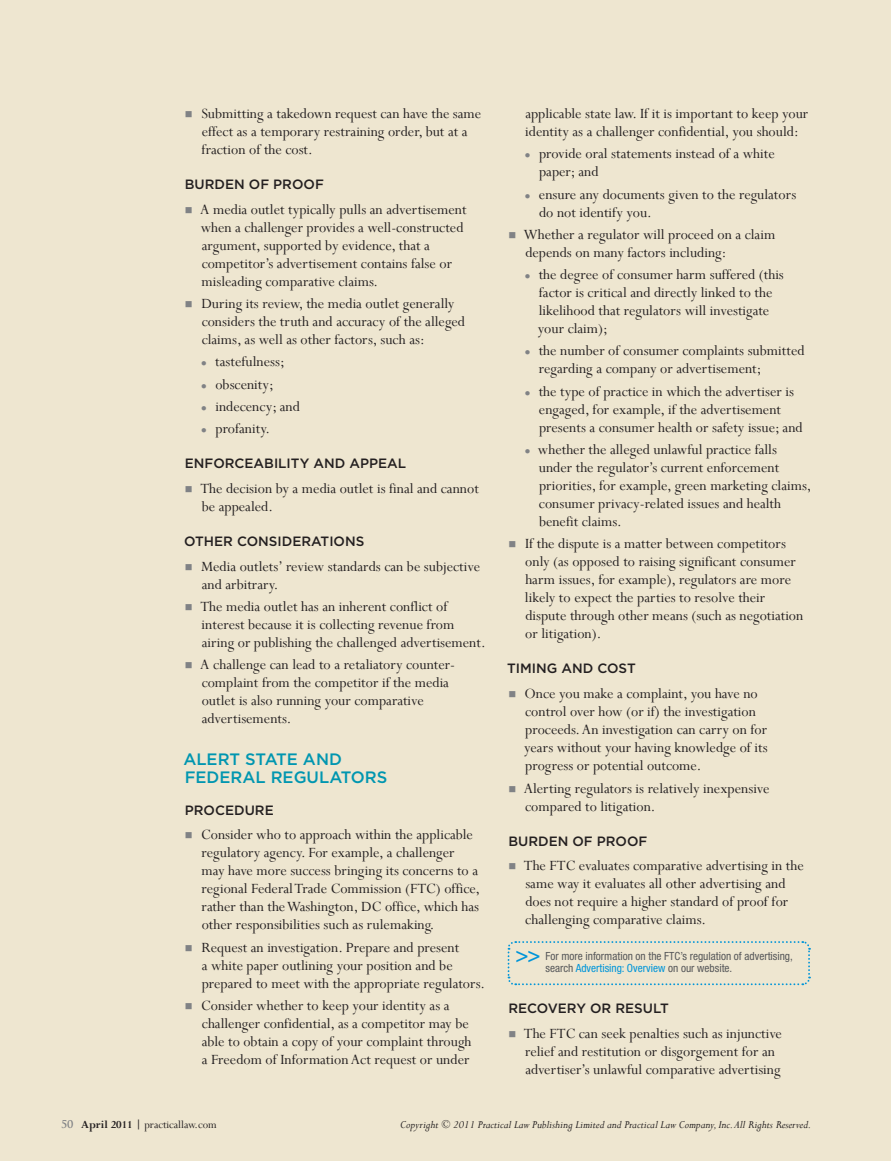
<style>
.page{position:relative;width:891px;height:1161px;background:#eee6d0}
.page>*{position:absolute;margin:0;border:0;box-sizing:border-box;transform-origin:0 0}
.t1{font:500 condensed 21.75px "Helvetica Neue LT Std";color:#0095d9}
.Heading_1{font:500 16.5px/18px "Gotham";color:#0096b0}
.Bullets_BEFORE_LAST{font:15.75px/18px "Perpetua";color:#231f20}
.Bullets_LAST{font:15.75px/18px "Perpetua";color:#231f20}
.Sub_Bullets{font:15.75px/18px "Perpetua";color:#231f20}
.Bullet_Copy_Before_S{font:15.75px/18px "Perpetua";color:#231f20}
.Sub_Bullets_LAST{font:15.75px "Perpetua";color:#231f20}
.Heading_2{font:500 13.5px "Gotham";color:#231f20}
.t2{font:italic 12px "Perpetua";color:#231f20}
.t3{font:12px "Perpetua";color:#231f20}
.t4{font:condensed 11.25px/12.8px "Helvetica Neue LT Std";color:#57585a}
.t5{font:700 10.5px "Trajan Pro";color:#808285}
.s1{color:#0095d9}
.s2{font-weight:700}
</style>
<div class="page">
<svg style="left:507px;top:941px;width:304px;height:45px"></svg>
<p class="Bullets_LAST" style="left:201px;top:104px;width:281px">Submitting a takedown request can have the same effect as a temporary restraining order, but at a fraction of the cost.</p>
<p class="Heading_2" style="left:185px;top:175px;width:141px">BURDEN OF PROOF</p>
<p class="Bullets_BEFORE_LAST" style="left:200px;top:200px;width:268px">A media outlet typically pulls an advertisement when a challenger provides a well-constructed argument, supported by evidence, that a competitor’s advertisement contains false or misleading comparative claims.</p>
<p class="Bullet_Copy_Before_S" style="left:201px;top:294px;width:265px">During its review, the media outlet generally considers the truth and accuracy of the alleged claims, as well as other factors, such as:</p>
<p class="Sub_Bullets" style="left:215px;top:352px;width:71px">tastefulness;</p>
<p class="Sub_Bullets" style="left:215px;top:375px;width:60px">obscenity;</p>
<p class="Sub_Bullets" style="left:215px;top:397px;width:86px">indecency; and</p>
<p class="Sub_Bullets_LAST" style="left:215px;top:419px;width:56px">profanity.</p>
<p class="Heading_2" style="left:185px;top:455px;width:223px">ENFORCEABILITY AND APPEAL</p>
<p class="Bullets_LAST" style="left:200px;top:479px;width:280px">The decision by a media outlet is final and cannot be appealed.</p>
<p class="Heading_2" style="left:184px;top:532px;width:182px">OTHER CONSIDERATIONS</p>
<p class="Bullets_BEFORE_LAST" style="left:201px;top:557px;width:280px">Media outlets’ review standards can be subjective and arbitrary.</p>
<p class="Bullets_BEFORE_LAST" style="left:200px;top:597px;width:287px">The media outlet has an inherent conflict of interest because it is collecting revenue from airing or publishing the challenged advertisement.</p>
<p class="Bullets_LAST" style="left:200px;top:656px;width:257px">A challenge can lead to a retaliatory counter&shy;complaint from the competitor if the media outlet is also running your comparative advertisements.</p>
<p class="Heading_1" style="left:183px;top:750px;width:206px">ALERT STATE AND<br>FEDERAL REGULATORS</p>
<p class="Heading_2" style="left:185px;top:801px;width:90px">PROCEDURE</p>
<p class="Bullets_BEFORE_LAST" style="left:201px;top:826px;width:281px">Consider who to approach within the applicable regulatory agency. For example, a challenger may have more success bringing its concerns to a regional Federal Trade Commission (FTC) office, rather than the Washington, DC office, which has other responsibilities such as rulemaking.</p>
<p class="Bullets_BEFORE_LAST" style="left:201px;top:938px;width:285px">Request an investigation. Prepare and present<br>a white paper outlining your position and be prepared to meet with the appropriate regulators.</p>
<p class="Bullet_Copy_Before_S" style="left:201px;top:996px;width:272px">Consider whether to keep your identity as a challenger confidential, as a competitor may be able to obtain a copy of your complaint through a Freedom of Information Act request or under</p>
<p class="Bullet_Copy_Before_S" style="left:525px;top:104px;width:285px">applicable state law. If it is important to keep your identity as a challenger confidential, you should:</p>
<p class="Sub_Bullets" style="left:539px;top:144px;width:237px">provide oral statements instead of a white paper; and</p>
<p class="Sub_Bullets" style="left:539px;top:185px;width:259px">ensure any documents given to the regulators do not identify you.</p>
<p class="Bullet_Copy_Before_S" style="left:524px;top:225px;width:253px">Whether a regulator will proceed on a claim depends on many factors including:</p>
<p class="Sub_Bullets" style="left:538px;top:265px;width:247px">the degree of consumer harm suffered (this factor is critical and directly linked to the likelihood that regulators will investigate your claim);</p>
<p class="Sub_Bullets" style="left:539px;top:342px;width:267px">the number of consumer complaints submitted regarding a company or advertisement;</p>
<p class="Sub_Bullets" style="left:539px;top:382px;width:266px">the type of practice in which the advertiser is engaged, for example, if the advertisement presents a consumer health or safety issue; and</p>
<p class="Sub_Bullets" style="left:538px;top:440px;width:275px">whether the alleged unlawful practice falls under the regulator’s current enforcement priorities, for example, green marketing claims, consumer privacy-related issues and health benefit claims.</p>
<p class="Bullets_LAST" style="left:525px;top:535px;width:280px">If the dispute is a matter between competitors only (as opposed to raising significant consumer harm issues, for example), regulators are more likely to expect the parties to resolve their dispute through other means (such as negotiation or litigation).</p>
<p class="Heading_2" style="left:507px;top:660px;width:130px">TIMING AND COST</p>
<p class="Bullets_BEFORE_LAST" style="left:524px;top:684px;width:245px">Once you make a complaint, you have no control over how (or if) the investigation proceeds. An investigation can carry on for years without your having knowledge of its progress or potential outcome.</p>
<p class="Bullets_LAST" style="left:524px;top:779px;width:247px">Alerting regulators is relatively inexpensive compared to litigation.</p>
<p class="Heading_2" style="left:508px;top:832px;width:141px">BURDEN OF PROOF</p>
<p class="Bullets_LAST" style="left:524px;top:856px;width:281px">The FTC evaluates comparative advertising in the same way it evaluates all other advertising and does not require a higher standard of proof for challenging comparative claims.</p>
<p class="t1" style="left:515px;top:941px;width:27px">&gt;&gt;</p>
<p class="t4" style="left:546px;top:949px;width:249px">For more information on the FTC’s regulation of advertising, search <span class="s1">Advertising: Overview</span> on our website.</p>
<p class="Heading_2" style="left:508px;top:1000px;width:162px">RECOVERY OR RESULT</p>
<p class="Bullet_Copy_Before_S" style="left:524px;top:1024px;width:260px">The FTC can seek penalties such as injunctive relief and restitution or disgorgement for an advertiser’s unlawful comparative advertising</p>
<p class="t5" style="left:61px;top:1118px;width:14px">50</p>
<p class="t3" style="left:81px;top:1117px;width:137px"><span class="s2">April 2011 |</span> practicallaw.com</p>
<p class="t2" style="left:400px;top:1117px;width:413px">Copyright © 2011 Practical Law Publishing Limited and Practical Law Company, Inc. All Rights Reserved.</p>
</div>
